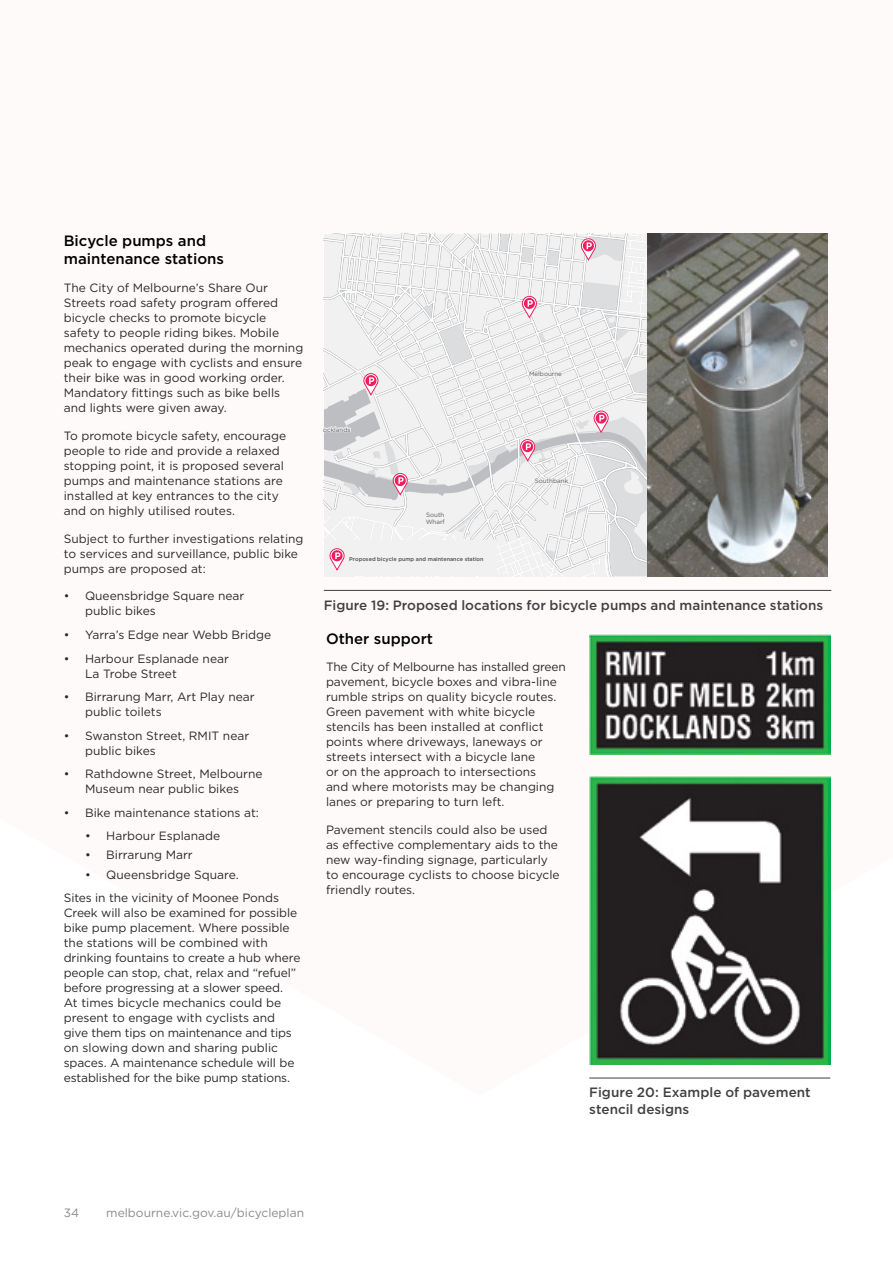
<style>
.page{position:relative;width:893px;height:1263px;background:#fff}
.page>*{position:absolute;margin:0;border:0;box-sizing:border-box;transform-origin:0 0}
.t1{font:500 15px/18px "Gotham";color:#000}
.t2{font:500 13.5px/16.5px "Gotham";color:#414042}
.t3{font:12px/15px "Gotham";color:#292829}
.t4{font:12px "Gotham";color:#888a8d}
.t5{font:6.3px/7.1px "Gotham";color:#58595b}
.t6{font:500 5.4px "Gotham";color:#4d4d4f}
</style>
<div class="page">
<hr style="left:324px;top:590px;width:507px;height:1px;background:#414042">
<hr style="left:589px;top:1078px;width:241px;height:1px;background:#414042">
<svg style="left:324px;top:233px;width:428px;height:402px"></svg>
<img style="left:589px;top:635px;width:241px;height:119px">
<img style="left:589px;top:776px;width:241px;height:288px">
<img style="left:647px;top:234px;width:180px;height:342px">
<p class="t1" style="left:64px;top:232px;width:162px">Bicycle pumps and maintenance stations</p>
<p class="t3" style="left:64px;top:280px;width:241px">The City of Melbourne’s Share Our Streets road safety program offered bicycle checks to promote bicycle safety to people riding bikes. Mobile mechanics operated during the morning peak to engage with cyclists and ensure their bike was in good working order.<br>Mandatory fittings such as bike bells and lights were given away.</p>
<p class="t3" style="left:64px;top:428px;width:224px">To promote bicycle safety, encourage people to ride and provide a relaxed stopping point, it is proposed several pumps and maintenance stations are installed at key entrances to the city and on highly utilised routes.</p>
<p class="t3" style="left:64px;top:531px;width:241px">Subject to further investigations relating to services and surveillance, public bike pumps are proposed at:</p>
<p class="t3" style="left:85px;top:588px;width:161px;text-indent:-21px">• Queensbridge Square near public bikes</p>
<p class="t3" style="left:64px;top:627px;width:209px">• Yarra’s Edge near Webb Bridge</p>
<p class="t3" style="left:85px;top:650px;width:145px;text-indent:-21px">• Harbour Esplanade near<br>La Trobe Street</p>
<p class="t3" style="left:85px;top:689px;width:171px;text-indent:-21px">• Birrarung Marr, Art Play near public toilets</p>
<p class="t3" style="left:85px;top:727px;width:166px;text-indent:-21px">• Swanston Street, RMIT near public bikes</p>
<p class="t3" style="left:64px;top:766px;width:200px;text-align:center">• Rathdowne Street, Melbourne<br>Museum near public bikes</p>
<p class="t3" style="left:64px;top:804px;width:197px">• Bike maintenance stations at:</p>
<p class="t3" style="left:85px;top:828px;width:137px">• Harbour Esplanade</p>
<p class="t3" style="left:85px;top:847px;width:109px">• Birrarung Marr</p>
<p class="t3" style="left:64px;top:862px;width:217px;line-height:23.5px;text-indent:21px">• Queensbridge Square.<br>Sites in the vicinity of Moonee Ponds</p>
<p class="t3" style="left:64px;top:905px;width:238px">Creek will also be examined for possible bike pump placement. Where possible the stations will be combined with drinking fountains to create a hub where people can stop, chat, relax and “refuel” before progressing at a slower speed.<br>At times bicycle mechanics could be present to engage with cyclists and give them tips on maintenance and tips on slowing down and sharing public spaces. A maintenance schedule will be established for the bike pump stations.</p>
<p class="t5" style="left:318px;top:426px;width:34px">Docklands</p>
<p class="t5" style="left:426px;top:511px;width:21px">South<br>Wharf</p>
<p class="t6" style="left:349px;top:556px;width:136px">Proposed bicycle pump and maintenance station</p>
<p class="t5" style="left:529px;top:370px;width:34px">Melbourne</p>
<p class="t5" style="left:535px;top:477px;width:35px">Southbank</p>
<p class="t2" style="left:324px;top:596px;width:501px">Figure 19: Proposed locations for bicycle pumps and maintenance stations</p>
<p class="t1" style="left:326px;top:629px;width:109px">Other support</p>
<p class="t3" style="left:326px;top:659px;width:241px">The City of Melbourne has installed green pavement, bicycle boxes and vibra-line rumble strips on quality bicycle routes.<br>Green pavement with white bicycle stencils has been installed at conflict points where driveways, laneways or streets intersect with a bicycle lane<br>or on the approach to intersections<br>and where motorists may be changing lanes or preparing to turn left.</p>
<p class="t3" style="left:326px;top:822px;width:235px">Pavement stencils could also be used as effective complementary aids to the new way-finding signage, particularly to encourage cyclists to choose bicycle friendly routes.</p>
<p class="t2" style="left:589px;top:1084px;width:223px">Figure 20: Example of pavement stencil designs</p>
<p class="t4" style="left:64px;top:1206px;width:17px">34</p>
<p class="t4" style="left:106px;top:1206px;width:199px">melbourne.vic.gov.au/bicycleplan</p>
</div>
